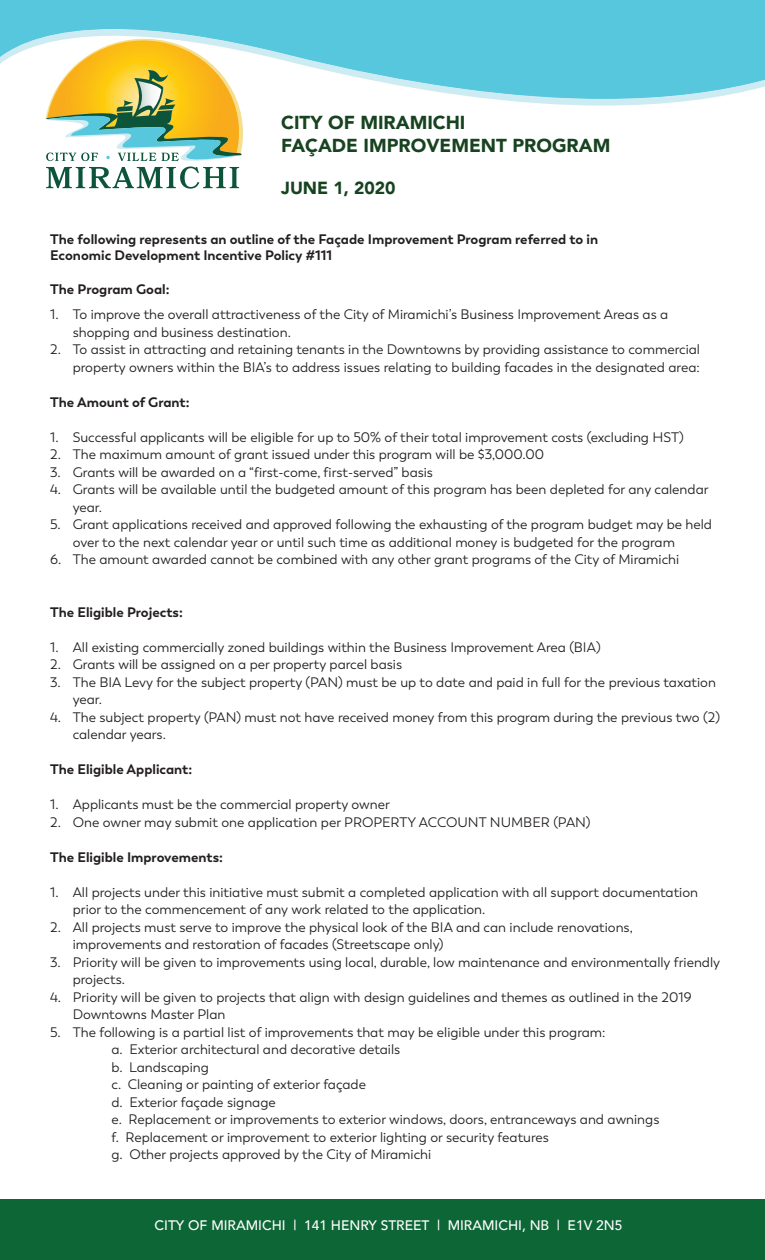
<style>
.page{position:relative;width:765px;height:1260px;background:#fff}
.page>*{position:absolute;margin:0;border:0;box-sizing:border-box;transform-origin:0 0}
.t1{font:900 18.75px/22.5px "Avenir";color:#174320}
.t2{font:900 17.5px "Avenir";color:#174320}
.t3{font:13.75px/17.5px "Trenda";color:#231f20}
.t4{font:700 13.75px/16.5px "Trenda";color:#231f20}
.t5{font:500 13.75px "Avenir";color:#fff}
</style>
<div class="page">
<svg style="left:493px;top:99px;width:209px;height:7px"></svg>
<svg style="left:0;top:0;width:765px;height:99px;background:#72d0e1"></svg>
<svg style="left:45px;top:39px;width:198px;height:150px"></svg>
<div style="left:0;top:1199px;width:765px;height:61px;background:#0c6635"></div>
<h1 class="t1" style="left:281px;top:111px;width:331px">CITY OF MIRAMICHI<br>FAÇADE IMPROVEMENT PROGRAM</h1>
<p class="t2" style="left:281px;top:172px;width:116px">JUNE 1, 2020</p>
<p class="t4" style="left:50px;top:231px;width:549px">The following represents an outline of the Façade Improvement Program referred to in<br>Economic Development Incentive Policy #111</p>
<p class="t4" style="left:50px;top:281px;width:121px">The Program Goal:</p>
<p class="t3" style="left:73px;top:306px;width:597px;text-indent:-22px">1. To improve the overall attractiveness of the City of Miramichi’s Business Improvement Areas as a shopping and business destination.</p>
<p class="t3" style="left:50px;top:341px;width:651px;text-align:right">2. To assist in attracting and retaining tenants in the Downtowns by providing assistance to commercial property owners within the BIA’s to address issues relating to building facades in the designated area:</p>
<p class="t4" style="left:50px;top:394px;width:141px">The Amount of Grant:</p>
<p class="t3" style="left:50px;top:428px;width:635px">1. Successful applicants will be eligible for up to 50% of their total improvement costs (excluding HST)</p>
<p class="t3" style="left:50px;top:446px;width:495px">2. The maximum amount of grant issued under this program will be $3,000.00</p>
<p class="t3" style="left:50px;top:463px;width:384px">3. Grants will be awarded on a “first-come, first-served” basis</p>
<p class="t3" style="left:73px;top:481px;width:637px;text-indent:-22px">4. Grants will be available until the budgeted amount of this program has been depleted for any calendar year.</p>
<p class="t3" style="left:73px;top:516px;width:641px;text-indent:-22px">5. Grant applications received and approved following the exhausting of the program budget may be held over to the next calendar year or until such time as additional money is budgeted for the program</p>
<p class="t3" style="left:50px;top:551px;width:631px">6. The amount awarded cannot be combined with any other grant programs of the City of Miramichi</p>
<p class="t4" style="left:50px;top:604px;width:134px">The Eligible Projects:</p>
<p class="t3" style="left:50px;top:638px;width:552px">1. All existing commercially zoned buildings within the Business Improvement Area (BIA)</p>
<p class="t3" style="left:50px;top:656px;width:353px">2. Grants will be assigned on a per property parcel basis</p>
<p class="t3" style="left:73px;top:673px;width:645px;text-indent:-22px">3. The BIA Levy for the subject property (PAN) must be up to date and paid in full for the previous taxation year.</p>
<p class="t3" style="left:73px;top:708px;width:649px;text-indent:-22px">4. The subject property (PAN) must not have received money from this program during the previous two (2) calendar years.</p>
<p class="t4" style="left:50px;top:761px;width:144px">The Eligible Applicant:</p>
<p class="t3" style="left:50px;top:796px;width:341px">1. Applicants must be the commercial property owner</p>
<p class="t3" style="left:50px;top:813px;width:542px">2. One owner may submit one application per PROPERTY ACCOUNT NUMBER (PAN)</p>
<p class="t4" style="left:50px;top:849px;width:174px">The Eligible Improvements:</p>
<p class="t3" style="left:73px;top:883px;width:627px;text-indent:-22px">1. All projects under this initiative must submit a completed application with all support documentation prior to the commencement of any work related to the application.</p>
<p class="t3" style="left:73px;top:918px;width:562px;text-indent:-22px">2. All projects must serve to improve the physical look of the BIA and can include renovations, improvements and restoration of facades (Streetscape only)</p>
<p class="t3" style="left:73px;top:953px;width:649px;text-indent:-22px">3. Priority will be given to improvements using local, durable, low maintenance and environmentally friendly projects.</p>
<p class="t3" style="left:73px;top:988px;width:620px;text-indent:-22px">4. Priority will be given to projects that align with design guidelines and themes as outlined in the 2019<br>Downtowns Master Plan</p>
<p class="t3" style="left:111px;top:1023px;width:549px;text-indent:-61px">5. The following is a partial list of improvements that may be eligible under this program:<br>a. Exterior architectural and decorative details<br>b. Landscaping<br>c. Cleaning or painting of exterior façade<br>d. Exterior façade signage<br>e. Replacement or improvements to exterior windows, doors, entranceways and awnings f. Replacement or improvement to exterior lighting or security features<br>g. Other projects approved by the City of Miramichi</p>
<p class="t5" style="left:155px;top:1213px;width:469px">CITY OF MIRAMICHI | 141 HENRY STREET | MIRAMICHI, NB | E1V 2N5</p>
</div>
